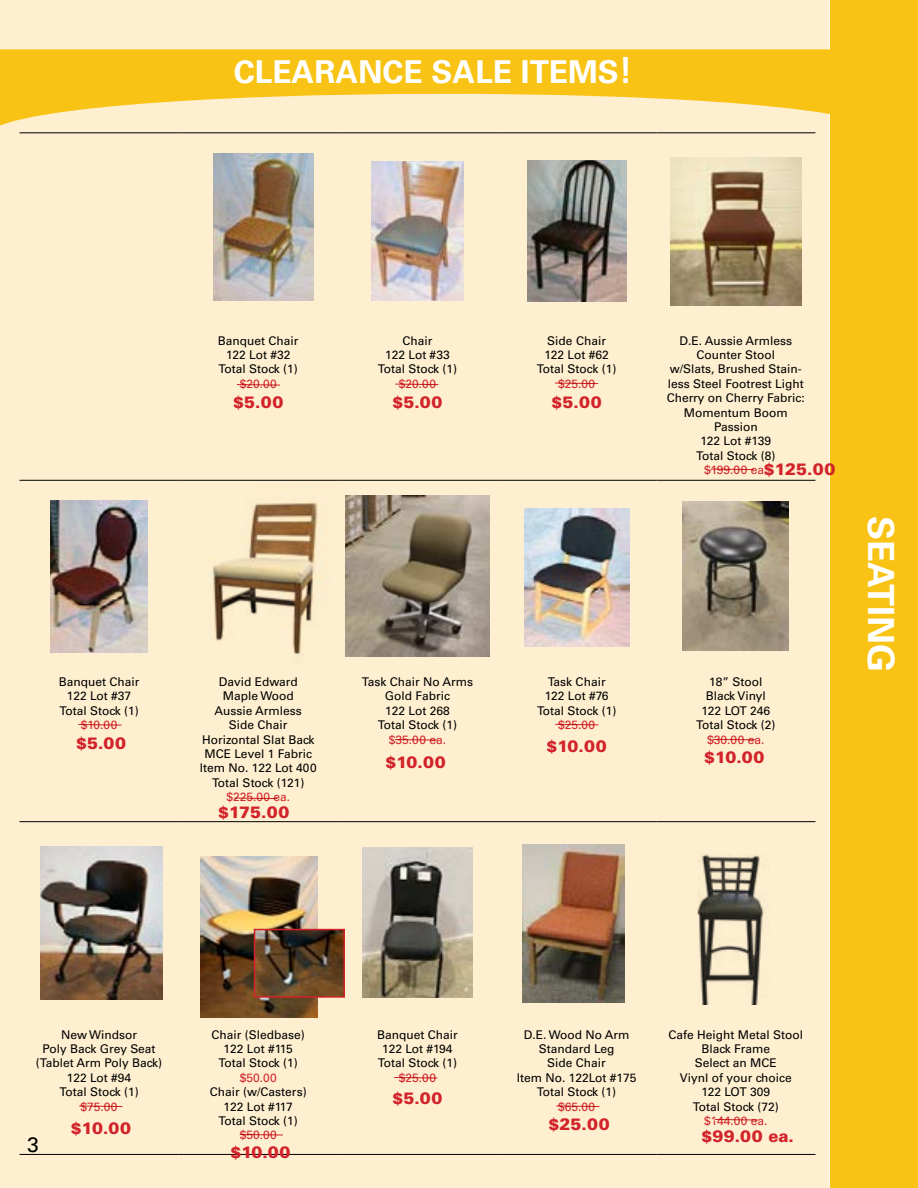
<style>
.page{position:relative;width:918px;height:1188px;background:#fff}
.page>*{position:absolute;margin:0;border:0;box-sizing:border-box;transform-origin:0 0}
.t1{font:700 36px "Univers LT Std";color:#fff}
.t2{font:700 31.5px "Univers LT Std";color:#fff}
.t3{font:21px "Univers LT Std";color:#000}
.t4{font:900 16.5px "Univers LT Std";letter-spacing:.04em;color:#d2232a}
.t5{font:12px/14.4px "Univers LT Std";color:#000;text-align:center}
.t6{font:12px "Univers LT Std";color:#d2232a}
.s1{font-size:36px}
</style>
<div class="page">
<div style="left:0;top:0;width:831px;height:1188px;background:#feefd0"></div>
<svg style="left:0;top:49px;width:831px;height:147px;background:#fadb83"></svg>
<div style="left:831px;top:0;width:87px;height:1188px;background:#f9c315"></div>
<hr style="left:20px;top:480px;width:159px;height:1px;background:#000">
<hr style="left:179px;top:480px;width:159px;height:1px;background:#000">
<hr style="left:338px;top:480px;width:159px;height:1px;background:#000">
<hr style="left:497px;top:480px;width:159px;height:1px;background:#000">
<hr style="left:656px;top:480px;width:159px;height:1px;background:#000">
<hr style="left:20px;top:821px;width:159px;height:1px;background:#000">
<hr style="left:179px;top:821px;width:159px;height:1px;background:#000">
<hr style="left:338px;top:821px;width:159px;height:1px;background:#000">
<hr style="left:497px;top:821px;width:159px;height:1px;background:#000">
<hr style="left:656px;top:821px;width:159px;height:1px;background:#000">
<hr style="left:20px;top:1154px;width:159px;height:1px;background:#000">
<hr style="left:179px;top:1154px;width:159px;height:1px;background:#000">
<hr style="left:338px;top:1154px;width:159px;height:1px;background:#000">
<hr style="left:497px;top:1154px;width:159px;height:1px;background:#000">
<hr style="left:656px;top:1154px;width:159px;height:1px;background:#000">
<hr style="left:20px;top:133px;width:159px;height:1px;background:#000">
<hr style="left:179px;top:133px;width:159px;height:1px;background:#000">
<hr style="left:338px;top:133px;width:159px;height:1px;background:#000">
<hr style="left:497px;top:133px;width:159px;height:1px;background:#000">
<hr style="left:656px;top:133px;width:159px;height:1px;background:#000">
<img style="left:213px;top:153px;width:101px;height:147px">
<img style="left:371px;top:162px;width:93px;height:139px">
<img style="left:527px;top:161px;width:99px;height:141px">
<img style="left:671px;top:157px;width:130px;height:149px">
<img style="left:50px;top:500px;width:97px;height:152px">
<img style="left:185px;top:486px;width:158px;height:179px">
<img style="left:346px;top:496px;width:143px;height:160px">
<img style="left:524px;top:509px;width:105px;height:137px">
<img style="left:683px;top:502px;width:106px;height:148px">
<img style="left:40px;top:846px;width:122px;height:153px">
<img style="left:201px;top:857px;width:116px;height:161px">
<img style="left:362px;top:848px;width:110px;height:150px">
<img style="left:523px;top:845px;width:101px;height:157px">
<img style="left:674px;top:842px;width:123px;height:163px">
<img style="left:257px;top:932px;width:85px;height:63px">
<div style="left:254px;top:929px;width:91px;height:69px;border:2px solid #d2232a"></div>
<svg style="left:236px;top:384px;width:45px;height:2px"></svg>
<svg style="left:394px;top:383px;width:45px;height:2px"></svg>
<svg style="left:554px;top:382px;width:45px;height:2px"></svg>
<svg style="left:710px;top:468px;width:45px;height:2px"></svg>
<svg style="left:78px;top:724px;width:44px;height:2px"></svg>
<svg style="left:234px;top:797px;width:44px;height:2px"></svg>
<svg style="left:394px;top:739px;width:45px;height:2px"></svg>
<svg style="left:555px;top:724px;width:44px;height:2px"></svg>
<svg style="left:712px;top:739px;width:45px;height:2px"></svg>
<svg style="left:78px;top:1105px;width:45px;height:2px"></svg>
<svg style="left:239px;top:1134px;width:45px;height:2px"></svg>
<svg style="left:393px;top:1077px;width:45px;height:2px"></svg>
<svg style="left:555px;top:1105px;width:45px;height:2px"></svg>
<svg style="left:714px;top:1119px;width:45px;height:2px"></svg>
<h2 class="t2" style="left:234px;top:54px;width:401px">CLEARANCE SALE ITEMS<span class="s1">!</span></h2>
<p class="t5" style="left:218px;top:333px;width:82px">Banquet Chair<br>122 Lot #32<br>Total Stock (1)</p>
<p class="t6" style="left:240px;top:377px;width:39px">$20.00</p>
<h3 class="t4" style="left:233px;top:391px;width:52px">$5.00</h3>
<p class="t5" style="left:378px;top:333px;width:81px">Chair<br>122 Lot #33<br>Total Stock (1)</p>
<p class="t6" style="left:399px;top:377px;width:39px">$20.00</p>
<h3 class="t4" style="left:392px;top:391px;width:52px">$5.00</h3>
<p class="t5" style="left:59px;top:675px;width:82px">Banquet Chair<br>122 Lot #37<br>Total Stock (1)</p>
<p class="t6" style="left:81px;top:718px;width:38px">$10.00</p>
<h3 class="t4" style="left:76px;top:733px;width:52px">$5.00</h3>
<p class="t5" style="left:200px;top:675px;width:118px">David Edward<br>Maple Wood<br>Aussie Armless<br>Side Chair<br>Horizontal Slat Back<br>MCE Level 1 Fabric<br>Item No. 122 Lot 400<br>Total Stock (121)</p>
<p class="t6" style="left:226px;top:790px;width:65px">$225.00 ea.</p>
<h3 class="t4" style="left:218px;top:801px;width:73px">$175.00</h3>
<p class="t5" style="left:362px;top:675px;width:113px">Task Chair No Arms<br>Gold Fabric<br>122 Lot 268<br>Total Stock (1)</p>
<p class="t6" style="left:389px;top:732px;width:59px">$35.00 ea.</p>
<h3 class="t4" style="left:385px;top:752px;width:62px">$10.00</h3>
<p class="t5" style="left:537px;top:333px;width:81px">Side Chair<br>122 Lot #62<br>Total Stock (1)</p>
<p class="t6" style="left:558px;top:377px;width:39px">$25.00</p>
<h3 class="t4" style="left:552px;top:391px;width:52px">$5.00</h3>
<p class="t5" style="left:537px;top:675px;width:81px">Task Chair<br>122 Lot #76<br>Total Stock (1)</p>
<p class="t6" style="left:558px;top:718px;width:39px">$25.00</p>
<h3 class="t4" style="left:546px;top:735px;width:62px">$10.00</h3>
<p class="t5" style="left:667px;top:333px;width:139px">D.E. Aussie Armless<br>Counter Stool<br>w/Slats, Brushed Stain&shy;less Steel Footrest Light<br>Cherry on Cherry Fabric:<br>Momentum Boom<br>Passion<br>122 Lot #139<br>Total Stock (8)</p>
<p class="t6" style="left:704px;top:463px;width:65px">$199.00 ea.</p>
<h3 class="t4" style="left:764px;top:459px;width:73px">$125.00</h3>
<p class="t5" style="left:696px;top:675px;width:81px">18” Stool<br>Black Vinyl<br>122 LOT 246<br>Total Stock (2)</p>
<p class="t6" style="left:707px;top:732px;width:59px">$30.00 ea.</p>
<h3 class="t4" style="left:704px;top:747px;width:62px">$10.00</h3>
<h1 class="t1" style="left:902px;top:516px;width:158px;rotate:90deg">SEATING</h1>
<p class="t5" style="left:36px;top:1027px;width:128px">New Windsor<br>Poly Back Grey Seat (Tablet Arm Poly Back)<br>122 Lot #94<br>Total Stock (1)</p>
<p class="t6" style="left:80px;top:1099px;width:39px">$75.00</p>
<h3 class="t3" style="left:27px;top:1133px;width:13px">3</h3>
<h3 class="t4" style="left:71px;top:1118px;width:62px">$10.00</h3>
<p class="t5" style="left:212px;top:1027px;width:95px">Chair (Sledbase)<br>122 Lot #115<br>Total Stock (1)</p>
<p class="t6" style="left:240px;top:1070px;width:39px">$50.00</p>
<p class="t5" style="left:210px;top:1085px;width:98px">Chair (w/Casters)<br>122 Lot #117<br>Total Stock (1)</p>
<p class="t6" style="left:240px;top:1128px;width:39px">$50.00</p>
<h3 class="t4" style="left:230px;top:1142px;width:62px">$10.00</h3>
<p class="t5" style="left:377px;top:1027px;width:82px">Banquet Chair<br>122 Lot #194<br>Total Stock (1)</p>
<p class="t6" style="left:399px;top:1070px;width:39px">$25.00</p>
<h3 class="t4" style="left:392px;top:1087px;width:52px">$5.00</h3>
<p class="t5" style="left:517px;top:1027px;width:121px">D.E. Wood No Arm<br>Standard Leg<br>Side Chair<br>Item No. 122Lot #175<br>Total Stock (1)</p>
<p class="t6" style="left:558px;top:1099px;width:39px">$65.00</p>
<h3 class="t4" style="left:549px;top:1114px;width:63px">$25.00</h3>
<p class="t5" style="left:668px;top:1027px;width:136px">Cafe Height Metal Stool<br>Black Frame<br>Select an MCE<br>Viynl of your choice<br>122 LOT 309<br>Total Stock (72)</p>
<p class="t6" style="left:704px;top:1114px;width:65px">$144.00 ea.</p>
<h3 class="t4" style="left:702px;top:1126px;width:94px">$99.00 ea.</h3>
</div>
